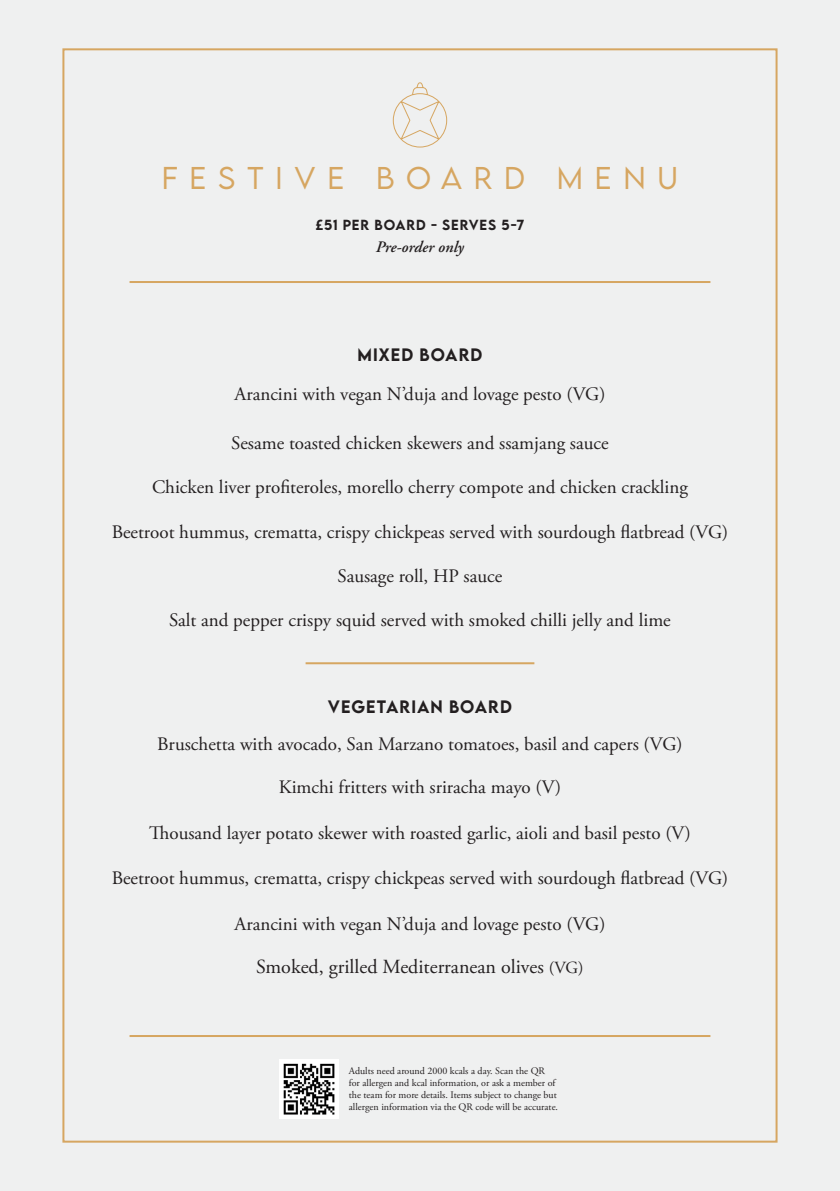
<style>
.page{position:relative;width:840px;height:1191px;background:#fff}
.page>*{position:absolute;margin:0;border:0;box-sizing:border-box;transform-origin:0 0}
.t1{font:300 28px "LEMONMILK";letter-spacing:.42em;color:#d6a661}
.t2{font:20px "Adobe Garamond Pro";color:#231f20}
.t3{font:19px "Adobe Garamond Pro";color:#231f20}
.t4{font:500 16px "LEMONMILK";letter-spacing:.06em;color:#231f20}
.t5{font:italic 600 16px "Adobe Garamond Pro";color:#231f20}
.t6{font:500 13px "LEMONMILK";letter-spacing:.07em;color:#231f20}
.t7{font:10px/12px "Adobe Garamond Pro";color:#231f20}
.s1{font-size:17px}
</style>
<div class="page">
<div style="left:0;top:0;width:839px;height:1191px;background:#eff0f0"></div>
<hr style="left:129px;top:1035px;width:581px;height:2px;background:#d6a661">
<hr style="left:129px;top:281px;width:581px;height:2px;background:#d6a661">
<svg style="left:392px;top:82px;width:55px;height:66px"></svg>
<hr style="left:305px;top:662px;width:229px;height:2px;background:#d6a661">
<div style="left:279px;top:1058px;width:59px;height:60px;background:#fff"></div>
<img style="left:283px;top:1063px;width:52px;height:52px">
<p class="t1" style="left:162px;top:160px;width:517px">FESTIVE BOARD MENU</p>
<p class="t6" style="left:315px;top:216px;width:210px">£51 PER BOARD - SERVES 5-7</p>
<p class="t5" style="left:376px;top:238px;width:89px">Pre-order only</p>
<p class="t4" style="left:357px;top:344px;width:126px">MiXED BOARD</p>
<p class="t3" style="left:234px;top:383px;width:372px">Arancini with vegan N’duja and lovage pesto (VG)</p>
<p class="t3" style="left:231px;top:432px;width:378px">Sesame toasted chicken skewers and ssamjang sauce</p>
<p class="t3" style="left:152px;top:475px;width:537px">Chicken liver profiteroles, morello cherry compote and chicken crackling</p>
<p class="t3" style="left:112px;top:521px;width:617px">Beetroot hummus, crematta, crispy chickpeas served with sourdough flatbread (VG)</p>
<p class="t3" style="left:337px;top:564px;width:166px">Sausage roll, HP sauce</p>
<p class="t3" style="left:169px;top:608px;width:503px">Salt and pepper crispy squid served with smoked chilli jelly and lime</p>
<p class="t4" style="left:328px;top:696px;width:185px">VEGETARiAN BOARD</p>
<p class="t3" style="left:157px;top:732px;width:526px">Bruschetta with avocado, San Marzano tomatoes, basil and capers (VG)</p>
<p class="t3" style="left:279px;top:775px;width:283px">Kimchi fritters with sriracha mayo (V)</p>
<p class="t3" style="left:149px;top:821px;width:543px">Thousand layer potato skewer with roasted garlic, aioli and basil pesto (V)</p>
<p class="t3" style="left:112px;top:866px;width:617px">Beetroot hummus, crematta, crispy chickpeas served with sourdough flatbread (VG)</p>
<p class="t3" style="left:234px;top:912px;width:372px">Arancini with vegan N’duja and lovage pesto (VG)</p>
<p class="t2" style="left:256px;top:955px;width:329px">Smoked, grilled Mediterranean olives <span class="s1">(VG)</span></p>
<p class="t7" style="left:348px;top:1064px;width:211px">Adults need around 2000 kcals a day. Scan the QR for allergen and kcal information, or ask a member of the team for more details. Items subject to change but allergen information via the QR code will be accurate.</p>
</div>
